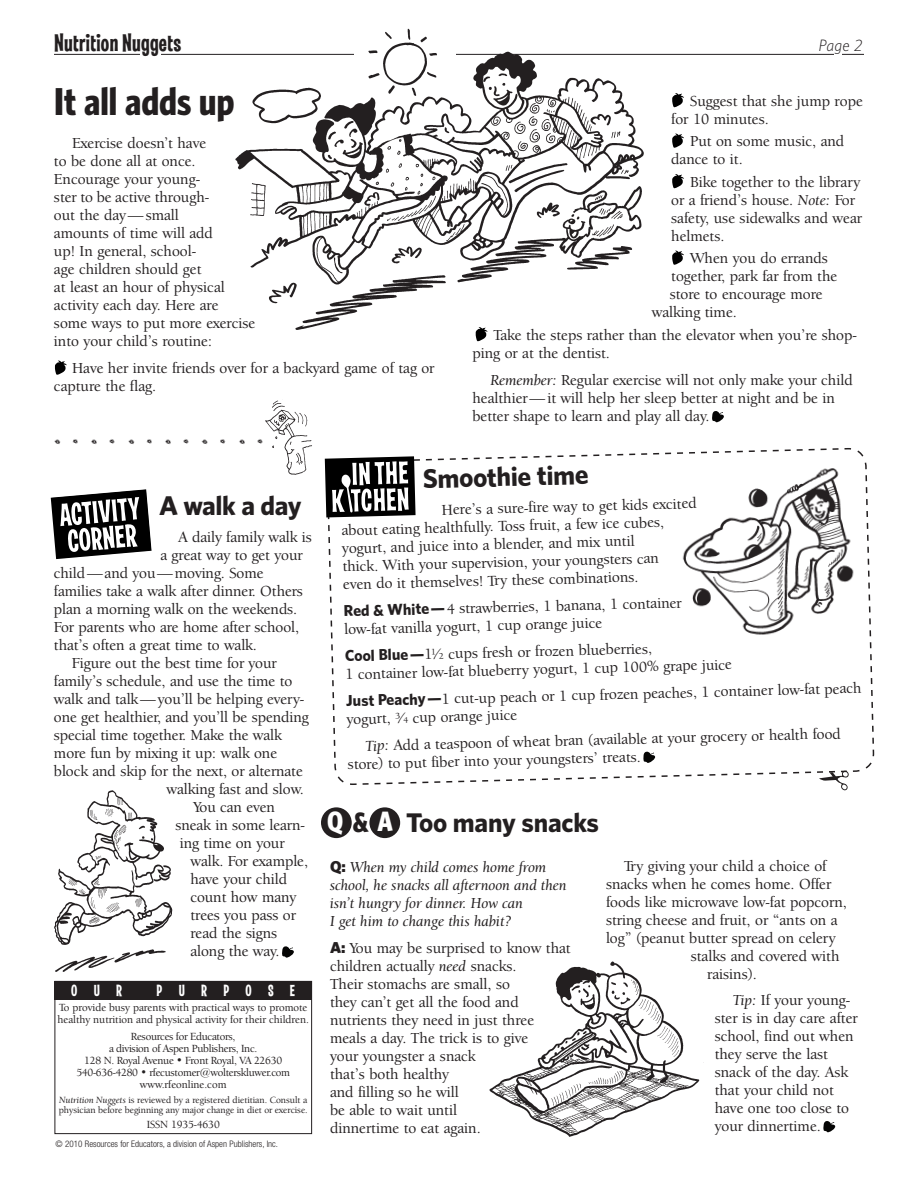
<style>
.page{position:relative;width:918px;height:1188px;background:#fff}
.page>*{position:absolute;margin:0;border:0;box-sizing:border-box;transform-origin:0 0}
.t1{font:700 39px "Whitney Condensed";letter-spacing:.005em;color:#231f20}
.t2{font:700 28.05px "Whitney Condensed";color:#fff}
.t3{font:700 27px "Whitney";letter-spacing:-.015em;color:#231f20}
.t4{font:25.5px "Las Vegas OT Jackpot";letter-spacing:.01em;color:#231f20}
.t5{font:16.5px "Las Vegas OT Jackpot";letter-spacing:.985em;color:#fff}
.t6{font:italic 300 16.5px "Whitney";color:#231f20}
.t7{font:500 15.75px/18px "Berkeley Oldstyle IT Cby BT";color:#231f20}
.t8{font:15.75px/18px "Berkeley Oldstyle IT Cby BT Med Ital";color:#231f20}
.t9{font:500 11.25px/12px "Berkeley Oldstyle IT Cby BT";letter-spacing:-.01em;color:#231f20}
.t10{font:500 9.75px/10.5px "Berkeley Oldstyle IT Cby BT";color:#231f20}
.t11{font:300 condensed 9px "Helvetica Neue";color:#231f20}
.s1{font-family:"Berkeley Oldstyle IT Cby BT Med Ital";font-weight:400}
.s2{font-family:"Whitney";font-weight:700}
.s3{color:#231f20}
.s4{font-family:"Whitney";font-weight:900}
</style>
<div class="page">
<hr style="left:54px;top:54px;width:810px;height:1px;background:#231f20">
<div style="left:140px;top:50px;width:21px;height:12px;background:#fff"></div>
<div style="left:834px;top:50px;width:8px;height:8px;background:#fff"></div>
<svg style="left:55px;top:360px;width:12px;height:15px"></svg>
<svg style="left:672px;top:93px;width:12px;height:14px"></svg>
<svg style="left:672px;top:133px;width:12px;height:15px"></svg>
<svg style="left:672px;top:174px;width:12px;height:14px"></svg>
<svg style="left:672px;top:250px;width:12px;height:15px"></svg>
<svg style="left:476px;top:332px;width:11px;height:9px"></svg>
<img style="left:231px;top:28px;width:418px;height:304px">
<img style="left:265px;top:400px;width:47px;height:75px">
<svg style="left:282px;top:946px;width:12px;height:12px"></svg>
<svg style="left:51px;top:489px;width:101px;height:70px"></svg>
<img style="left:54px;top:790px;width:119px;height:182px">
<div style="left:321px;top:807px;width:31px;height:31px;background:#231f20;border-radius:50%"></div>
<svg style="left:823px;top:1121px;width:13px;height:12px"></svg>
<svg style="left:325px;top:448px;width:550px;height:342px"></svg>
<img style="left:54px;top:439px;width:24px;height:5px">
<img style="left:91px;top:439px;width:24px;height:5px">
<img style="left:128px;top:439px;width:24px;height:5px">
<img style="left:165px;top:439px;width:24px;height:5px">
<img style="left:201px;top:439px;width:25px;height:5px">
<img style="left:239px;top:436px;width:27px;height:13px">
<div style="left:54px;top:981px;width:258px;height:19px;background:#231f20"></div>
<div style="left:55px;top:981px;width:257px;height:153px;border:1px solid #231f20"></div>
<img style="left:489px;top:961px;width:215px;height:176px">
<h3 class="t4" style="left:54px;top:28px;width:129px">Nutrition Nuggets</h3>
<p class="t6" style="left:819px;top:35px;width:45px">Page 2</p>
<h1 class="t1" style="left:54px;top:79px;width:182px">It all adds up</h1>
<p class="t7" style="left:54px;top:134px;width:203px;text-indent:18px">Exercise doesn’t have<br>to be done all at once.<br>Encourage your young-<br>ster to be active through-<br>out the day—small<br>amounts of time will add<br>up! In general, school-<br>age children should get<br>at least an hour of physical activity each day. Here are some ways to put more exercise into your child’s routine:</p>
<p class="t7" style="left:54px;top:359px;width:382px;text-indent:18px">Have her invite friends over for a backyard game of tag or capture the flag.</p>
<p class="t7" style="left:671px;top:92px;width:193px;text-indent:19px">Suggest that she jump rope for 10 minutes.</p>
<p class="t7" style="left:671px;top:132px;width:175px;text-indent:19px">Put on some music, and dance to it.</p>
<p class="t7" style="left:671px;top:173px;width:192px;text-indent:19px">Bike together to the library or a friend’s house. <span class="s1">Note:</span> For safety, use sidewalks and wear helmets.</p>
<p class="t7" style="left:690px;top:249px;width:139px">When you do errands</p>
<p class="t7" style="left:671px;top:267px;width:168px">together, park far from the</p>
<p class="t7" style="left:670px;top:285px;width:154px">store to encourage more</p>
<p class="t7" style="left:652px;top:303px;width:87px">walking time.</p>
<p class="t7" style="left:472px;top:326px;width:386px;text-indent:21px">Take the steps rather than the elevator when you’re shop&shy;ping or at the dentist.</p>
<p class="t7" style="left:472px;top:371px;width:382px;text-indent:18px"><span class="s1">Remember:</span> Regular exercise will not only make your child healthier—it will help her sleep better at night and be in better shape to learn and play all day.</p>
<h3 class="t3" style="left:159px;top:489px;width:144px">A walk a day</h3>
<p class="t7" style="left:178px;top:528px;width:135px">A daily family walk is</p>
<p class="t7" style="left:160px;top:546px;width:144px">a great way to get your</p>
<p class="t7" style="left:54px;top:564px;width:211px">child—and you—moving. Some</p>
<p class="t7" style="left:54px;top:582px;width:250px">families take a walk after dinner. Others</p>
<p class="t7" style="left:54px;top:600px;width:245px">plan a morning walk on the weekends.</p>
<p class="t7" style="left:54px;top:618px;width:247px">For parents who are home after school,</p>
<p class="t7" style="left:54px;top:636px;width:205px">that’s often a great time to walk.</p>
<p class="t7" style="left:72px;top:654px;width:206px">Figure out the best time for your</p>
<p class="t7" style="left:54px;top:672px;width:240px">family’s schedule, and use the time to</p>
<p class="t7" style="left:54px;top:690px;width:252px">walk and talk—you’ll be helping every-</p>
<p class="t7" style="left:54px;top:708px;width:256px">one get healthier, and you’ll be spending</p>
<p class="t7" style="left:54px;top:726px;width:229px">special time together. Make the walk</p>
<p class="t7" style="left:54px;top:744px;width:225px">more fun by mixing it up: walk one</p>
<p class="t7" style="left:54px;top:762px;width:250px">block and skip for the next, or alternate</p>
<p class="t7" style="left:166px;top:780px;width:139px">walking fast and slow.</p>
<p class="t7" style="left:193px;top:798px;width:83px">You can even</p>
<p class="t7" style="left:175px;top:816px;width:131px">sneak in some learn-</p>
<p class="t7" style="left:180px;top:834px;width:106px">ing time on your</p>
<p class="t7" style="left:191px;top:852px;width:119px">walk. For example,</p>
<p class="t7" style="left:191px;top:870px;width:98px">have your child</p>
<p class="t7" style="left:191px;top:888px;width:107px">count how many</p>
<p class="t7" style="left:191px;top:906px;width:107px">trees you pass or</p>
<p class="t7" style="left:191px;top:924px;width:88px">read the signs</p>
<p class="t7" style="left:191px;top:942px;width:91px">along the way.</p>
<p class="t5" style="left:71px;top:982px;width:52px">OUR</p>
<p class="t5" style="left:157px;top:982px;width:140px">PURPOSE</p>
<p class="t9" style="left:57px;top:1002px;width:253px">To provide busy parents with practical ways to promote healthy nutrition and physical activity for their children.</p>
<p class="t9" style="left:76px;top:1030px;width:215px;text-align:center">Resources for Educators,<br>a division of Aspen Publishers, Inc.<br>128 N. Royal Avenue • Front Royal, VA 22630<br>540-636-4280 • rfecustomer@wolterskluwer.com www.rfeonline.com</p>
<p class="t10" style="left:59px;top:1094px;width:250px"><span class="s1">Nutrition Nuggets</span> is reviewed by a registered dietitian. Consult a physician before beginning any major change in diet or exercise.</p>
<p class="t9" style="left:147px;top:1119px;width:75px">ISSN 1935-4630</p>
<p class="t11" style="left:56px;top:1139px;width:224px">© 2010 Resources for Educators, a division of Aspen Publishers, Inc.</p>
<h3 class="t3" style="left:422px;top:463px;width:167px;rotate:-2deg">Smoothie time</h3>
<p class="t7" style="left:340px;top:505px;width:358px;text-indent:101px;rotate:-2deg">Here’s a sure-fire way to get kids excited about eating healthfully. Toss fruit, a few ice cubes, yogurt, and juice into a blender, and mix until<br>thick. With your supervision, your youngsters can<br>even do it themselves! Try these combinations.</p>
<p class="t7" style="left:343px;top:604px;width:340px;line-height:17.1px;rotate:-2deg"><span class="s2">Red &amp; White—</span>4 strawberries, 1 banana, 1 container low-fat vanilla yogurt, 1 cup orange juice</p>
<p class="t7" style="left:345px;top:649px;width:388px;rotate:-2deg"><span class="s2">Cool Blue—</span>1½ cups fresh or frozen blueberries,<br>1 container low-fat blueberry yogurt, 1 cup 100% grape juice</p>
<p class="t7" style="left:346px;top:696px;width:517px;line-height:16px;rotate:-2deg"><sup>Just</sup> <sup>Pe</sup><span class="s2">achy—</span>1 cut-up peach or 1 cup frozen peaches, 1 container low-fat peach yogurt, ¾ cup orange juice</p>
<p class="t7" style="left:347px;top:740px;width:495px;line-height:17px;text-indent:18px;rotate:-2deg"><span class="s1">Tip:</span> Add a teaspoon of wheat bran (available at your grocery or health food store) to put fiber into your youngsters’ treats.</p>
<h2 class="t2" style="left:327px;top:805px;width:67px">Q <span class="s3">&amp;</span> A</h2>
<p class="t8" style="left:330px;top:858px;width:238px"><span class="s4">Q:</span> When my child comes home from school, he snacks all afternoon and then isn’t hungry for dinner. How can<br>I get him to change this habit?</p>
<p class="t7" style="left:330px;top:939px;width:242px"><span class="s4">A:</span> You may be surprised to know that children actually <span class="s1">need</span> snacks.<br>Their stomachs are small, so<br>they can’t get all the food and nutrients they need in just three meals a day. The trick is to give<br>your youngster a snack<br>that’s both healthy<br>and filling so he will<br>be able to wait until<br>dinnertime to eat again.</p>
<h3 class="t3" style="left:406px;top:807px;width:194px">Too many snacks</h3>
<p class="t7" style="left:624px;top:857px;width:204px">Try giving your child a choice of</p>
<p class="t7" style="left:606px;top:875px;width:227px">snacks when he comes home. Offer</p>
<p class="t7" style="left:606px;top:893px;width:242px">foods like microwave low-fat popcorn,</p>
<p class="t7" style="left:606px;top:911px;width:233px">string cheese and fruit, or “ants on a</p>
<p class="t7" style="left:606px;top:929px;width:231px">log” (peanut butter spread on celery</p>
<p class="t7" style="left:691px;top:947px;width:150px">stalks and covered with</p>
<p class="t7" style="left:707px;top:965px;width:51px">raisins).</p>
<p class="t7" style="left:715px;top:991px;width:144px;text-indent:18px"><span class="s1">Tip:</span> If your young&shy;ster is in day care after school, find out when they serve the last snack of the day. Ask that your child not have one too close to your dinnertime.</p>
</div>
